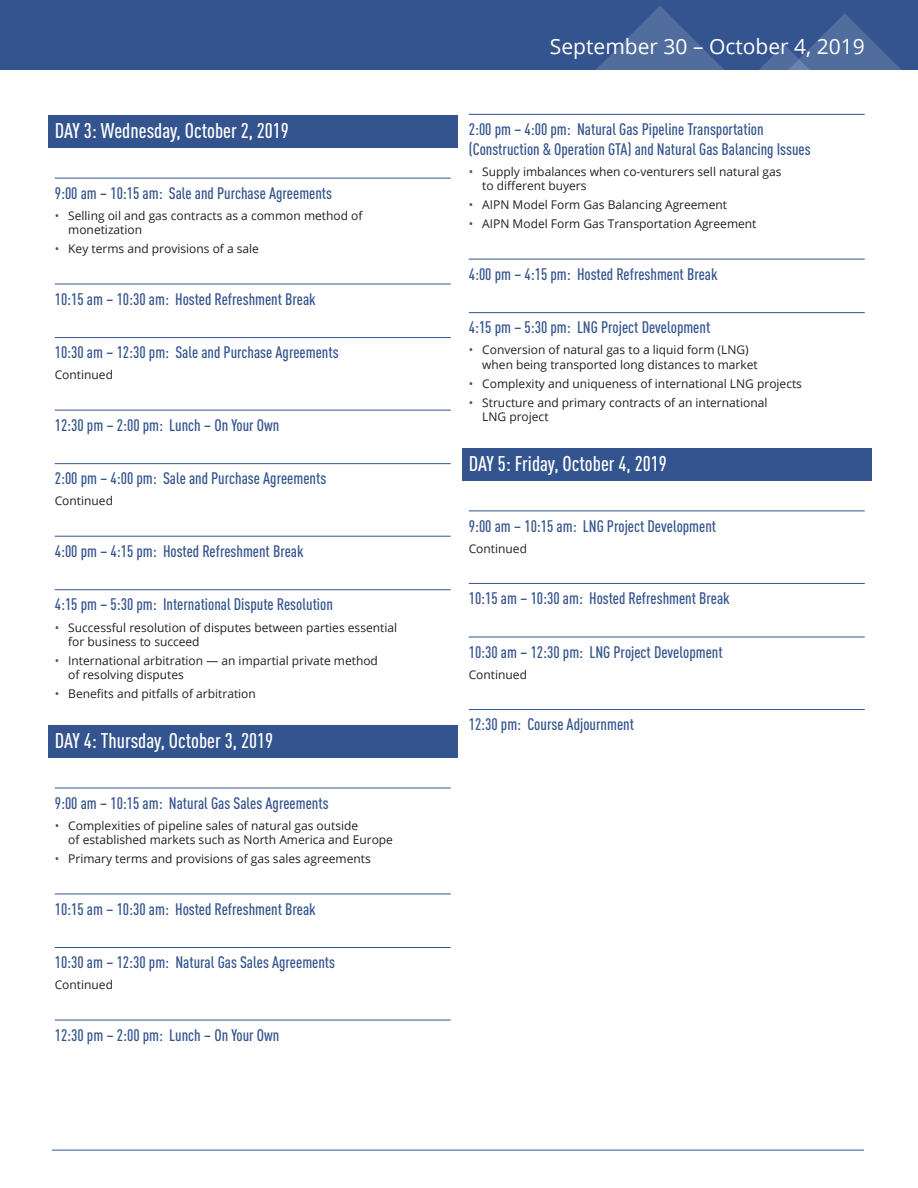
<style>
.page{position:relative;width:918px;height:1188px;background:#fff}
.page>*{position:absolute;margin:0;border:0;box-sizing:border-box;transform-origin:0 0}
.subhead_-_day{font:500 condensed 21px "DINOT";color:#fff}
.body_copy{font:21px "Open Sans";color:#fff}
.time___paper_title{font:500 condensed 16.5px/19.8px "DINOT";color:#33548e}
.bullets{font:12px/14.4px "Open Sans";color:#231f20}
.s1{color:#33548e}
</style>
<div class="page">
<div style="left:0;top:0;width:918px;height:70px;background:#33548e"></div>
<svg style="left:548px;top:6px;width:353px;height:108px"></svg>
<hr style="left:52px;top:1150px;width:812px;height:1px;background:#33548e">
<div style="left:48px;top:116px;width:410px;height:32px;background:#33548e"></div>
<hr style="left:55px;top:178px;width:396px;height:1px;background:#33548e">
<hr style="left:55px;top:284px;width:396px;height:1px;background:#33548e">
<hr style="left:55px;top:337px;width:396px;height:1px;background:#33548e">
<hr style="left:55px;top:410px;width:396px;height:1px;background:#33548e">
<hr style="left:55px;top:463px;width:396px;height:1px;background:#33548e">
<hr style="left:55px;top:536px;width:396px;height:1px;background:#33548e">
<hr style="left:55px;top:589px;width:396px;height:1px;background:#33548e">
<div style="left:48px;top:726px;width:410px;height:32px;background:#33548e"></div>
<hr style="left:55px;top:788px;width:396px;height:1px;background:#33548e">
<hr style="left:55px;top:894px;width:396px;height:1px;background:#33548e">
<hr style="left:55px;top:947px;width:396px;height:1px;background:#33548e">
<hr style="left:55px;top:1020px;width:396px;height:1px;background:#33548e">
<hr style="left:469px;top:114px;width:396px;height:1px;background:#33548e">
<hr style="left:469px;top:259px;width:396px;height:1px;background:#33548e">
<hr style="left:469px;top:312px;width:396px;height:1px;background:#33548e">
<div style="left:462px;top:448px;width:410px;height:32px;background:#33548e"></div>
<hr style="left:469px;top:511px;width:396px;height:1px;background:#33548e">
<hr style="left:469px;top:583px;width:396px;height:1px;background:#33548e">
<hr style="left:469px;top:637px;width:396px;height:1px;background:#33548e">
<hr style="left:469px;top:709px;width:396px;height:1px;background:#33548e">
<p class="subhead_-_day" style="left:55px;top:116px;width:236px">DAY 3: Wednesday, October 2, 2019</p>
<p class="time___paper_title" style="left:55px;top:182px;width:279px">9:00 am – 10:15 am: Sale and Purchase Agreements</p>
<p class="bullets" style="left:68px;top:208px;width:296px;text-indent:-14px"><span class="s1">•</span> Selling oil and gas contracts as a common method of monetization</p>
<p class="bullets" style="left:55px;top:241px;width:206px"><span class="s1">•</span> Key terms and provisions of a sale</p>
<p class="time___paper_title" style="left:55px;top:288px;width:263px">10:15 am – 10:30 am: Hosted Refreshment Break</p>
<p class="time___paper_title" style="left:55px;top:341px;width:285px">10:30 am – 12:30 pm: Sale and Purchase Agreements</p>
<p class="bullets" style="left:55px;top:367px;width:60px">Continued</p>
<p class="time___paper_title" style="left:55px;top:414px;width:226px">12:30 pm – 2:00 pm: Lunch – On Your Own</p>
<p class="time___paper_title" style="left:55px;top:467px;width:273px">2:00 pm – 4:00 pm: Sale and Purchase Agreements</p>
<p class="bullets" style="left:55px;top:494px;width:60px">Continued</p>
<p class="time___paper_title" style="left:55px;top:540px;width:250px">4:00 pm – 4:15 pm: Hosted Refreshment Break</p>
<p class="time___paper_title" style="left:55px;top:593px;width:280px">4:15 pm – 5:30 pm: International Dispute Resolution</p>
<p class="bullets" style="left:68px;top:620px;width:330px;text-indent:-14px"><span class="s1">•</span> Successful resolution of disputes between parties essential for business to succeed</p>
<p class="bullets" style="left:68px;top:653px;width:311px;text-indent:-14px"><span class="s1">•</span> International arbitration — an impartial private method of resolving disputes</p>
<p class="bullets" style="left:55px;top:686px;width:203px"><span class="s1">•</span> Benefits and pitfalls of arbitration</p>
<p class="subhead_-_day" style="left:55px;top:726px;width:220px">DAY 4: Thursday, October 3, 2019</p>
<p class="time___paper_title" style="left:55px;top:792px;width:275px">9:00 am – 10:15 am: Natural Gas Sales Agreements</p>
<p class="bullets" style="left:68px;top:818px;width:326px;text-indent:-14px"><span class="s1">•</span> Complexities of pipeline sales of natural gas outside<br>of established markets such as North America and Europe</p>
<p class="bullets" style="left:55px;top:851px;width:318px"><span class="s1">•</span> Primary terms and provisions of gas sales agreements</p>
<p class="time___paper_title" style="left:55px;top:898px;width:263px">10:15 am – 10:30 am: Hosted Refreshment Break</p>
<p class="time___paper_title" style="left:55px;top:951px;width:282px">10:30 am – 12:30 pm: Natural Gas Sales Agreements</p>
<p class="bullets" style="left:55px;top:977px;width:60px">Continued</p>
<p class="time___paper_title" style="left:55px;top:1024px;width:226px">12:30 pm – 2:00 pm: Lunch – On Your Own</p>
<p class="body_copy" style="left:550px;top:32px;width:316px">September 30 – October 4, 2019</p>
<p class="time___paper_title" style="left:469px;top:118px;width:343px">2:00 pm – 4:00 pm: Natural Gas Pipeline Transportation (Construction &amp; Operation GTA) and Natural Gas Balancing Issues</p>
<p class="bullets" style="left:482px;top:164px;width:301px;text-indent:-14px"><span class="s1">•</span> Supply imbalances when co-venturers sell natural gas to different buyers</p>
<p class="bullets" style="left:469px;top:197px;width:260px"><span class="s1">•</span> AIPN Model Form Gas Balancing Agreement</p>
<p class="bullets" style="left:469px;top:216px;width:289px"><span class="s1">•</span> AIPN Model Form Gas Transportation Agreement</p>
<p class="time___paper_title" style="left:469px;top:263px;width:250px">4:00 pm – 4:15 pm: Hosted Refreshment Break</p>
<p class="time___paper_title" style="left:469px;top:316px;width:243px">4:15 pm – 5:30 pm: LNG Project Development</p>
<p class="bullets" style="left:482px;top:343px;width:277px;text-indent:-14px"><span class="s1">•</span> Conversion of natural gas to a liquid form (LNG) when being transported long distances to market</p>
<p class="bullets" style="left:469px;top:376px;width:335px"><span class="s1">•</span> Complexity and uniqueness of international LNG projects</p>
<p class="bullets" style="left:482px;top:395px;width:287px;text-indent:-14px"><span class="s1">•</span> Structure and primary contracts of an international<br>LNG project</p>
<p class="subhead_-_day" style="left:469px;top:449px;width:199px">DAY 5: Friday, October 4, 2019</p>
<p class="time___paper_title" style="left:469px;top:515px;width:249px">9:00 am – 10:15 am: LNG Project Development</p>
<p class="bullets" style="left:469px;top:541px;width:60px">Continued</p>
<p class="time___paper_title" style="left:469px;top:587px;width:263px">10:15 am – 10:30 am: Hosted Refreshment Break</p>
<p class="time___paper_title" style="left:469px;top:641px;width:255px">10:30 am – 12:30 pm: LNG Project Development</p>
<p class="bullets" style="left:469px;top:667px;width:60px">Continued</p>
<p class="time___paper_title" style="left:469px;top:713px;width:167px">12:30 pm: Course Adjournment</p>
</div>
